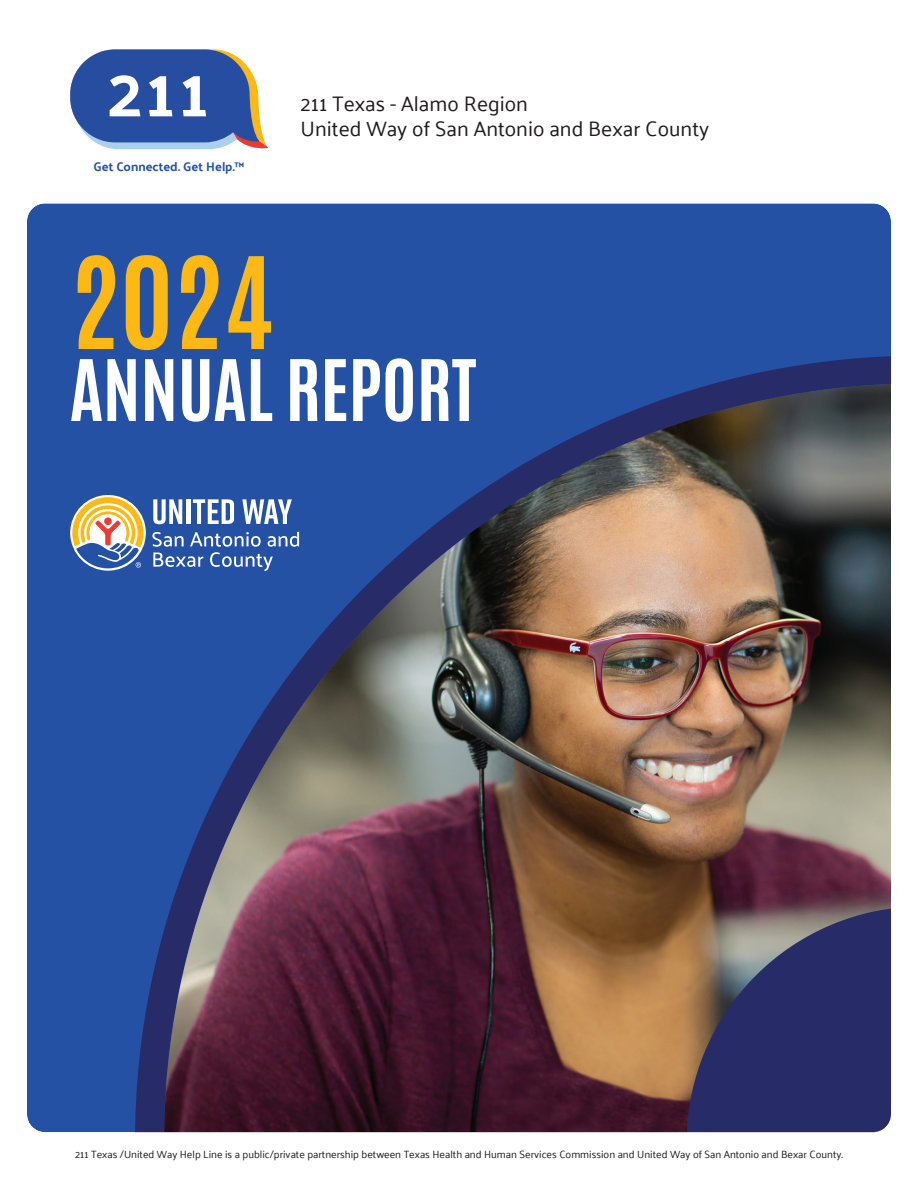
<style>
.page{position:relative;width:918px;height:1188px;background:#fff}
.page>*{position:absolute;margin:0;border:0;box-sizing:border-box;transform-origin:0 0}
.t1{font:108px "Antonio";color:#fcb814}
.t2{font:72px "Antonio";color:#fff}
.t3{font:21px/25.2px "Palanquin";color:#1f1b1d}
.t4{font:700 12.6px "Palanquin";color:#2451a3}
.t5{font:10.5px "Palanquin";color:#1f1b1d}
</style>
<div class="page">
<img style="left:27px;top:203px;width:864px;height:930px">
<svg style="left:70px;top:49px;width:198px;height:101px"></svg>
<svg style="left:153px;top:499px;width:29px;height:25px"></svg>
<hr style="left:186px;top:499px;width:4px;height:25px;background:#fff">
<svg style="left:193px;top:499px;width:41px;height:25px"></svg>
<svg style="left:242px;top:499px;width:50px;height:25px"></svg>
<svg style="left:70px;top:495px;width:76px;height:76px"></svg>
<svg style="left:72px;top:497px;width:72px;height:71px"></svg>
<svg style="left:152px;top:532px;width:147px;height:39px;background:#4f73b5"></svg>
<p class="t4" style="left:93px;top:159px;width:152px">Get Connected. Get Help.™</p>
<h3 class="t3" style="left:301px;top:91px;width:410px">211 Texas - Alamo Region<br>United Way of San Antonio and Bexar County</h3>
<h1 class="t1" style="left:70px;top:226px;width:205px">2024</h1>
<h2 class="t2" style="left:70px;top:339px;width:408px">ANNUAL REPORT</h2>
<p class="t5" style="left:75px;top:1149px;width:769px">211 Texas /United Way Help Line is a public/private partnership between Texas Health and Human Services Commission and United Way of San Antonio and Bexar County.</p>
</div>
